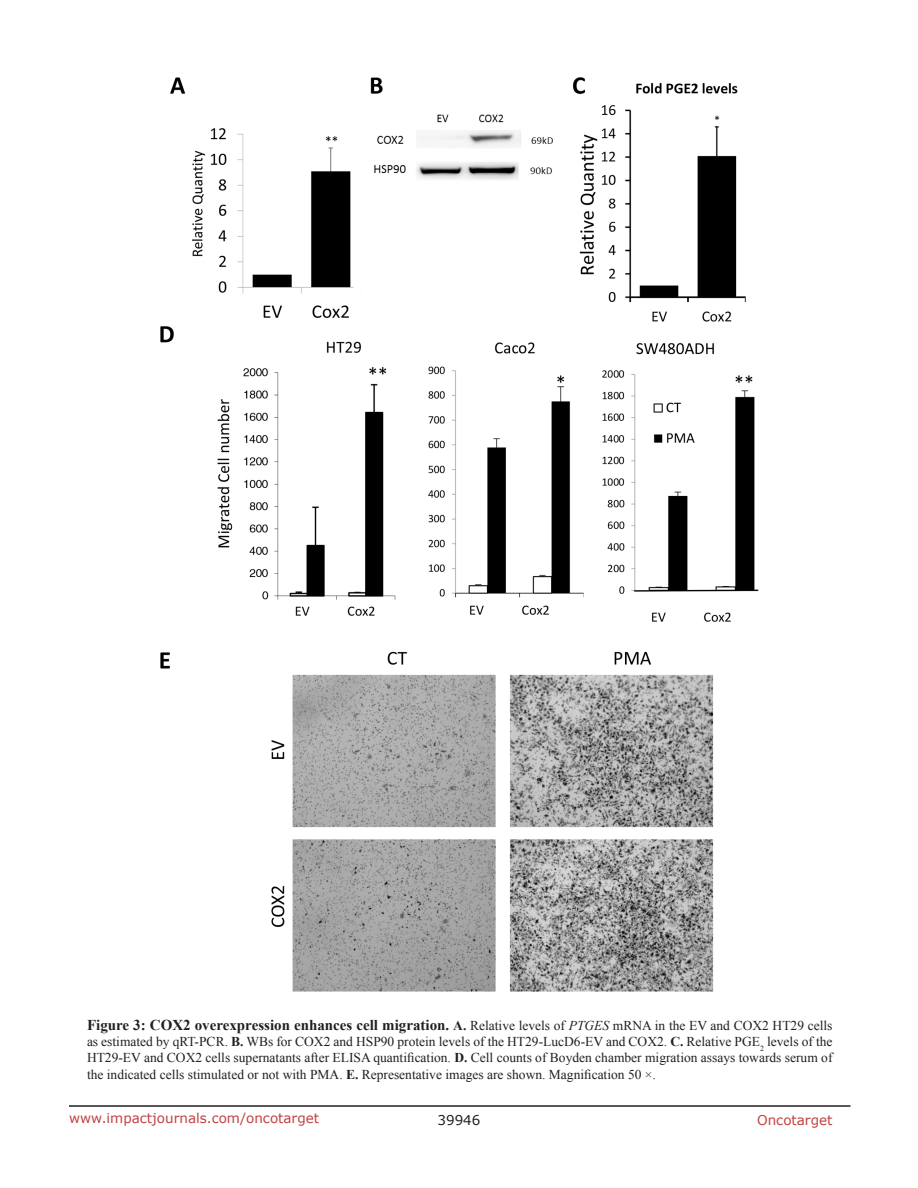
<style>
.page{position:relative;width:918px;height:1188px;background:#fff}
.page>*{position:absolute;margin:0;border:0;box-sizing:border-box;transform-origin:0 0}
.FigureText{font:700 15px "Times New Roman";color:#231f20}
.FigureText-2{font:13.5px/16.2px "Times New Roman";color:#231f20;text-align:justify}
.t1{font:13.5px "Verdana";color:#c24141}
.t2{font:13.5px "Verdana";color:#231f20}
.s1{font-size:13.5px}
.s2{font-weight:400;font-size:13.5px}
.s3{font-weight:400;font-style:italic;font-size:13.5px}
.s4{font-weight:700}
</style>
<div class="page">
<hr style="left:69px;top:1105px;width:781px;height:2px;background:#231f20">
<img style="left:160px;top:77px;width:599px;height:915px">
<p class="FigureText" style="left:87px;top:1015px;width:747px">Figure 3: COX2 overexpression enhances cell migration. <span class="s1">A.</span> <span class="s2">Relative levels of</span> <span class="s3">PTGES</span> <span class="s2">mRNA in the EV and COX2 HT29 cells</span></p>
<p class="FigureText-2" style="left:87px;top:1033px;width:747px">as estimated by qRT-PCR. <span class="s4">B.</span> WBs for COX2 and HSP90 protein levels of the HT29-LucD6-EV and COX2. <span class="s4">C.</span> Relative PGE<sub>2</sub> levels of the HT29-EV and COX2 cells supernatants after ELISA quantification. <span class="s4">D.</span> Cell counts of Boyden chamber migration assays towards serum of the indicated cells stimulated or not with PMA. <span class="s4">E.</span> Representative images are shown. Magnification 50 ×.</p>
<p class="t1" style="left:69px;top:1109px;width:252px">www.impactjournals.com/oncotarget</p>
<p class="t2" style="left:438px;top:1111px;width:44px">39946</p>
<p class="t1" style="left:757px;top:1111px;width:77px">Oncotarget</p>
</div>
